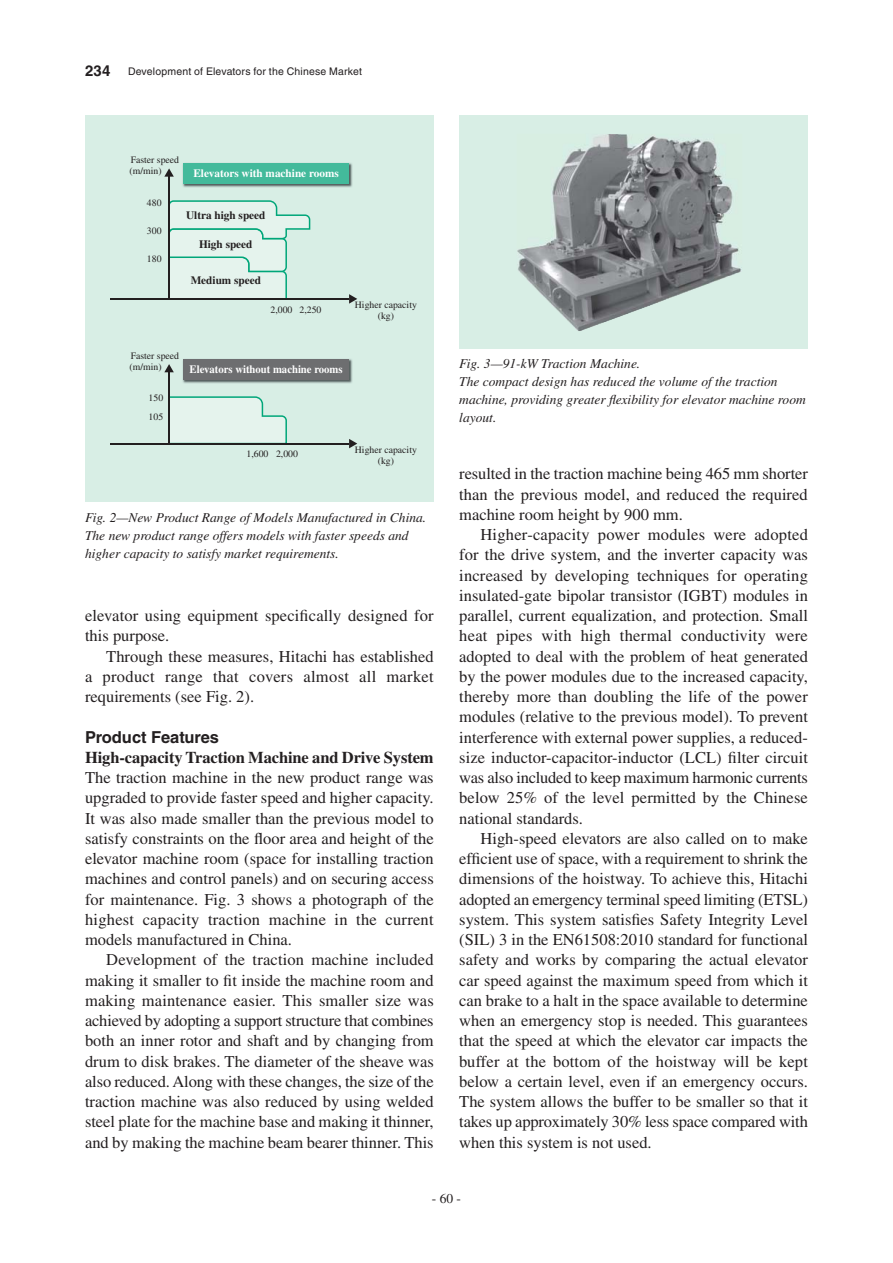
<style>
.page{position:relative;width:893px;height:1263px;background:#fff}
.page>*{position:absolute;margin:0;border:0;box-sizing:border-box;transform-origin:0 0}
.t1{font:16.5px/20.2px "Times LT Std";color:#231f20;text-align:justify}
.t2{font:700 16.5px "Times LT Std";letter-spacing:-.005em;color:#231f20}
.t3{font:700 16.5px "Helvetica LT Std";color:#231f20}
.t4{font:700 15px "Helvetica LT Std";color:#231f20}
.t5{font:italic 13.5px/18px "Times LT Std";color:#231f20}
.t6{font:13.5px "Times LT Std";color:#231f20}
.t7{font:700 11.25px "Times LT Std";color:#231f20}
.t8{font:700 11.25px "Times LT Std";color:#fff;scale:.95 1}
.t9{font:700 11.25px "Times LT Std";color:#fff}
.t10{font:10.5px "Helvetica LT Std";letter-spacing:.015em;color:#231f20}
.t11{font:9.75px/10.5px "Times LT Std";color:#231f20;text-align:center}
</style>
<div class="page">
<div style="left:85px;top:115px;width:349px;height:387px;background:#d8eee5"></div>
<svg style="left:170px;top:396px;width:117px;height:47px"></svg>
<svg style="left:170px;top:200px;width:140px;height:98px"></svg>
<img style="left:182px;top:163px;width:171px;height:25px">
<div style="left:183px;top:163px;width:166px;height:21px;background:#43ba9b"></div>
<img style="left:182px;top:359px;width:171px;height:25px">
<div style="left:183px;top:359px;width:166px;height:21px;background:#6d6e70"></div>
<hr style="left:110px;top:298px;width:239px;height:2px;background:#231f20">
<svg style="left:349px;top:294px;width:8px;height:10px"></svg>
<hr style="left:168px;top:176px;width:2px;height:123px;background:#231f20">
<svg style="left:164px;top:168px;width:10px;height:9px"></svg>
<hr style="left:110px;top:443px;width:239px;height:1px;background:#231f20">
<svg style="left:349px;top:439px;width:8px;height:9px"></svg>
<hr style="left:168px;top:372px;width:2px;height:72px;background:#231f20">
<svg style="left:164px;top:364px;width:10px;height:8px"></svg>
<div style="left:459px;top:115px;width:349px;height:234px;background:#d8eee5"></div>
<img style="left:517px;top:134px;width:224px;height:197px">
<p class="t4" style="left:85px;top:66px;width:27px">234</p>
<p class="t10" style="left:128px;top:67px;width:236px">Development of Elevators for the Chinese Market</p>
<p class="t11" style="left:131px;top:155px;width:50px">Faster speed</p>
<p class="t11" style="left:130px;top:166px;width:33px">(m/min)</p>
<p class="t11" style="left:147px;top:198px;width:16px">480</p>
<p class="t9" style="left:193px;top:169px;width:147px">Elevators with machine rooms</p>
<p class="t11" style="left:147px;top:226px;width:16px">300</p>
<p class="t11" style="left:147px;top:255px;width:16px">180</p>
<p class="t7" style="left:186px;top:211px;width:81px">Ultra high speed</p>
<p class="t7" style="left:199px;top:239px;width:55px">High speed</p>
<p class="t7" style="left:191px;top:276px;width:72px">Medium speed</p>
<p class="t11" style="left:270px;top:305px;width:53px">2,000 2,250</p>
<p class="t11" style="left:131px;top:352px;width:50px">Faster speed</p>
<p class="t11" style="left:130px;top:363px;width:33px">(m/min)</p>
<p class="t11" style="left:149px;top:389px;width:16px;line-height:19px;text-align:left">150<br>105</p>
<p class="t8" style="left:190px;top:365px;width:163px">Elevators without machine rooms</p>
<p class="t11" style="left:246px;top:449px;width:53px">1,600 2,000</p>
<p class="t11" style="left:355px;top:301px;width:64px">Higher capacity (kg)</p>
<p class="t11" style="left:355px;top:446px;width:64px">Higher capacity (kg)</p>
<p class="t5" style="left:85px;top:509px;width:343px">Fig. 2—New Product Range of Models Manufactured in China.<br>The new product range offers models with faster speeds and higher capacity to satisfy market requirements.</p>
<p class="t1" style="left:85px;top:607px;width:350px">elevator using equipment specifically designed for this purpose.</p>
<p class="t1" style="left:85px;top:648px;width:350px;text-indent:21px">Through these measures, Hitachi has established a product range that covers almost all market requirements (see Fig. 2).</p>
<p class="t3" style="left:85px;top:731px;width:135px">Product Features</p>
<p class="t2" style="left:85px;top:751px;width:350px">High-capacity Traction Machine and Drive System</p>
<p class="t1" style="left:85px;top:769px;width:350px">The traction machine in the new product range was upgraded to provide faster speed and higher capacity.<br>It was also made smaller than the previous model to satisfy constraints on the floor area and height of the elevator machine room (space for installing traction machines and control panels) and on securing access for maintenance. Fig. 3 shows a photograph of the highest capacity traction machine in the current models manufactured in China.</p>
<p class="t1" style="left:85px;top:951px;width:350px;text-indent:21px">Development of the traction machine included making it smaller to fit inside the machine room and making maintenance easier. This smaller size was achieved by adopting a support structure that combines both an inner rotor and shaft and by changing from drum to disk brakes. The diameter of the sheave was also reduced. Along with these changes, the size of the traction machine was also reduced by using welded steel plate for the machine base and making it thinner, and by making the machine beam bearer thinner. This</p>
<p class="t5" style="left:459px;top:356px;width:348px">Fig. 3—91-kW Traction Machine.<br>The compact design has reduced the volume of the traction machine, providing greater flexibility for elevator machine room layout.</p>
<p class="t1" style="left:459px;top:465px;width:350px">resulted in the traction machine being 465 mm shorter than the previous model, and reduced the required machine room height by 900 mm.</p>
<p class="t1" style="left:459px;top:526px;width:350px;text-indent:21px">Higher-capacity power modules were adopted for the drive system, and the inverter capacity was increased by developing techniques for operating insulated-gate bipolar transistor (IGBT) modules in parallel, current equalization, and protection. Small heat pipes with high thermal conductivity were adopted to deal with the problem of heat generated by the power modules due to the increased capacity, thereby more than doubling the life of the power modules (relative to the previous model). To prevent interference with external power supplies, a reduced&shy;size inductor-capacitor-inductor (LCL) filter circuit was also included to keep maximum harmonic currents below 25% of the level permitted by the Chinese national standards.</p>
<p class="t1" style="left:459px;top:830px;width:350px;text-indent:21px">High-speed elevators are also called on to make efficient use of space, with a requirement to shrink the dimensions of the hoistway. To achieve this, Hitachi adopted an emergency terminal speed limiting (ETSL) system. This system satisfies Safety Integrity Level (SIL) 3 in the EN61508:2010 standard for functional safety and works by comparing the actual elevator car speed against the maximum speed from which it can brake to a halt in the space available to determine when an emergency stop is needed. This guarantees that the speed at which the elevator car impacts the buffer at the bottom of the hoistway will be kept below a certain level, even if an emergency occurs.<br>The system allows the buffer to be smaller so that it takes up approximately 30% less space compared with when this system is not used.</p>
<p class="t6" style="left:432px;top:1193px;width:31px">- 60 -</p>
</div>
